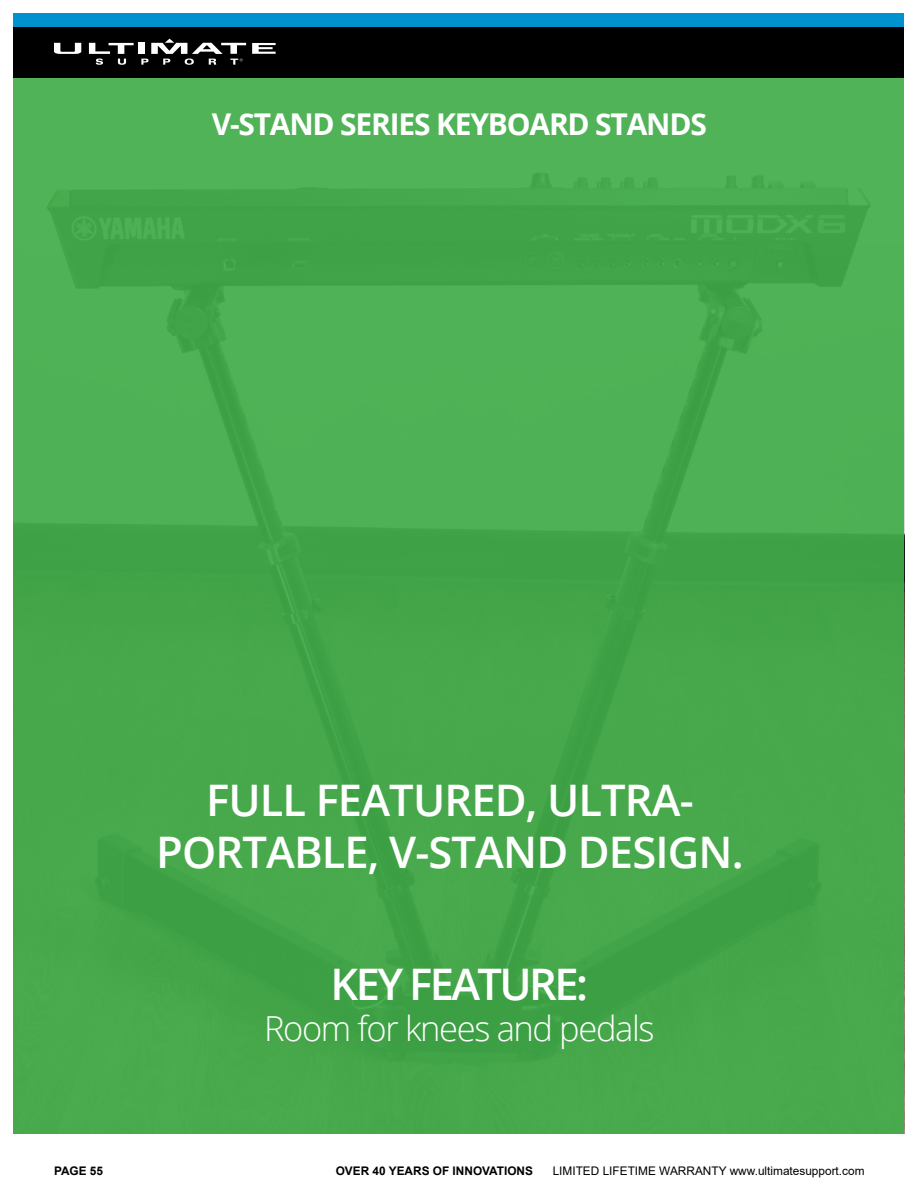
<style>
.page{position:relative;width:918px;height:1188px;background:#fff}
.page>*{position:absolute;margin:0;border:0;box-sizing:border-box;transform-origin:0 0}
.t1{font:600 43.5px/52.2px "Open Sans";letter-spacing:-.02em;color:#fff;text-align:center}
.t2{font:600 43.5px "Open Sans";letter-spacing:-.06em;color:#fff}
.t3{font:300 34.5px "Open Sans";letter-spacing:-.04em;color:#fff}
.t4{font:700 30px "Open Sans";letter-spacing:-.04em;color:#fff}
.t5{font:11.85px "Arial";color:#000}
.t6{font:700 11.85px "Arial";color:#000}
</style>
<div class="page">
<div style="left:14px;top:77px;width:890px;height:1057px;background:#41ad49"></div>
<div style="left:14px;top:14px;width:890px;height:13px;background:#0092cf"></div>
<div style="left:14px;top:27px;width:890px;height:51px;background:#000"></div>
<div style="left:138px;top:43px;width:6px;height:11px;background:#fff"></div>
<svg style="left:252px;top:43px;width:24px;height:11px"></svg>
<svg style="left:89px;top:43px;width:45px;height:22px"></svg>
<svg style="left:54px;top:43px;width:27px;height:11px"></svg>
<svg style="left:141px;top:39px;width:105px;height:26px"></svg>
<h3 class="t4" style="left:212px;top:103px;width:497px">V-STAND SERIES KEYBOARD STANDS</h3>
<h1 class="t1" style="left:156px;top:774px;width:589px">FULL FEATURED, ULTRA-<br>PORTABLE, V-STAND DESIGN.</h1>
<h1 class="t2" style="left:331px;top:954px;width:259px">KEY FEATURE:</h1>
<h2 class="t3" style="left:264px;top:1005px;width:392px">Room for knees and pedals</h2>
<p class="t6" style="left:54px;top:1162px;width:51px">PAGE 55</p>
<p class="t6" style="left:336px;top:1162px;width:199px">OVER 40 YEARS OF INNOVATIONS</p>
<p class="t5" style="left:553px;top:1162px;width:313px">LIMITED LIFETIME WARRANTY www.ultimatesupport.com</p>
</div>
